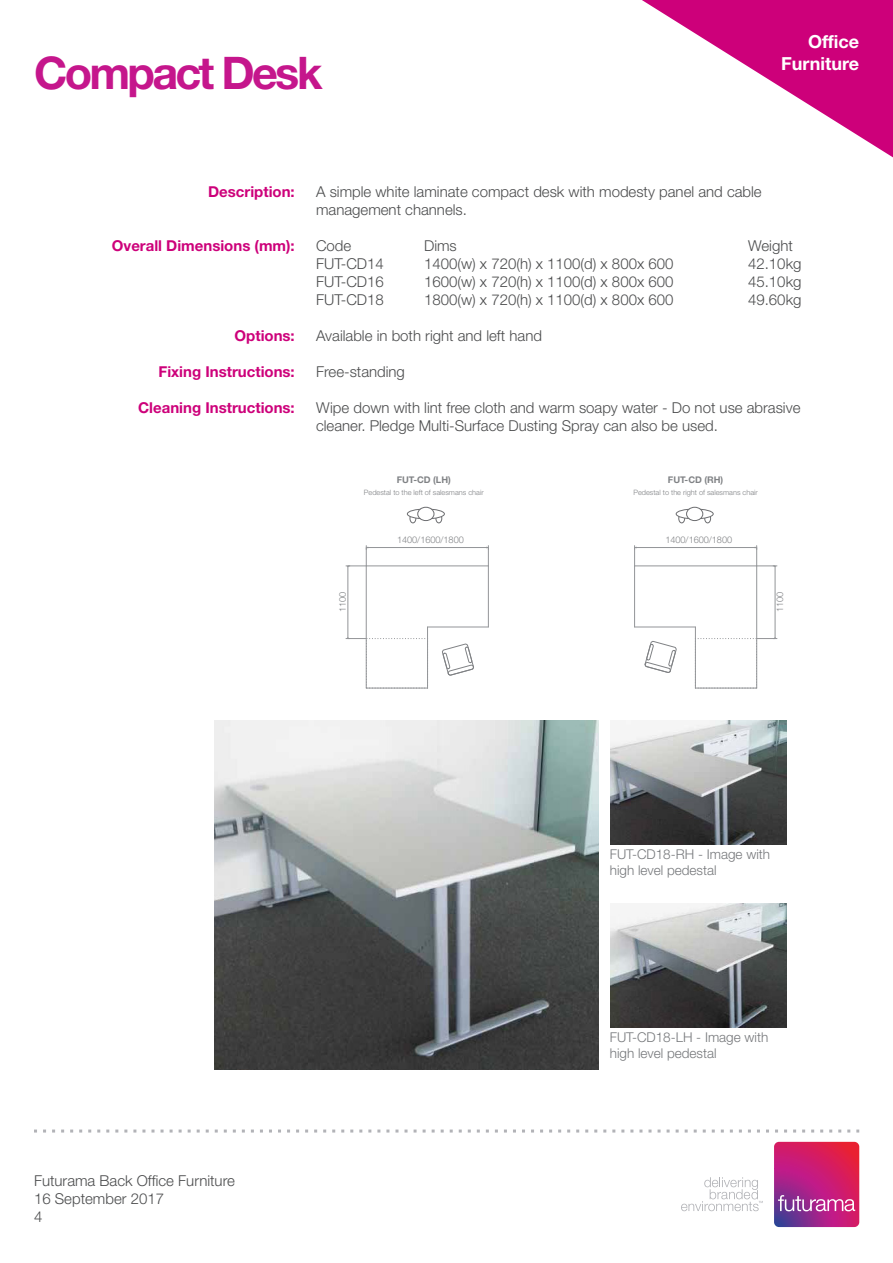
<style>
.page{position:relative;width:893px;height:1263px;background:#fff}
.page>*{position:absolute;margin:0;border:0;box-sizing:border-box;transform-origin:0 0}
.Header_Pink{font:700 45px "Helvetica Neue";letter-spacing:-.06em;color:#c5168c}
.t1{font:700 18px "Helvetica Neue";color:#fff}
.Body_Grey{font:300 15px/18px "Helvetica Neue";color:#4b4c4d}
.Body_Pink{font:700 15px "Helvetica Neue";color:#cd007a}
.Spec_Light{font:300 13.5px/16.2px "Helvetica Neue";color:#76787b}
.t2{font:300 9.15px "Helvetica Neue";letter-spacing:-.005em;color:#808285}
.t3{font:700 9.15px "Helvetica Neue";color:#808285}
.t4{font:300 7.35px "Helvetica Neue";color:#808285}
</style>
<div class="page">
<svg style="left:774px;top:1142px;width:85px;height:85px;background:#be2b7a"></svg>
<svg style="left:681px;top:1177px;width:82px;height:34px"></svg>
<svg style="left:34px;top:1129px;width:825px;height:3px"></svg>
<img style="left:610px;top:721px;width:177px;height:123px">
<img style="left:610px;top:904px;width:177px;height:123px">
<img style="left:214px;top:721px;width:385px;height:349px">
<div style="left:678px;top:514px;width:7px;height:9px;border:1px solid #6c6d70;border-radius:50%"></div>
<div style="left:704px;top:514px;width:7px;height:9px;border:1px solid #6c6d70;border-radius:50%"></div>
<svg style="left:676px;top:509px;width:37px;height:10px"></svg>
<div style="left:676px;top:509px;width:37px;height:10px;border:1px solid #6c6d70;border-radius:50%"></div>
<div style="left:686px;top:507px;width:17px;height:14px;background:#fff;border-radius:50%"></div>
<div style="left:686px;top:507px;width:17px;height:14px;border:1px solid #6c6d70;border-radius:50%"></div>
<div style="left:410px;top:514px;width:6px;height:9px;border:1px solid #6c6d70;border-radius:50%"></div>
<div style="left:436px;top:514px;width:6px;height:9px;border:1px solid #6c6d70;border-radius:50%"></div>
<svg style="left:407px;top:509px;width:37px;height:10px"></svg>
<div style="left:407px;top:509px;width:38px;height:10px;border:1px solid #6c6d70;border-radius:50%"></div>
<div style="left:418px;top:507px;width:16px;height:14px;background:#fff;border-radius:50%"></div>
<div style="left:417px;top:507px;width:17px;height:14px;border:1px solid #6c6d70;border-radius:50%"></div>
<div style="left:366px;top:638px;width:62px;height:50px;border:1px dashed #939598"></div>
<hr style="left:366px;top:566px;width:1px;height:122px;background:#939598">
<hr style="left:366px;top:688px;width:62px;height:1px;background:#939598">
<hr style="left:427px;top:627px;width:1px;height:61px;background:#939598">
<hr style="left:427px;top:627px;width:61px;height:1px;background:#939598">
<hr style="left:488px;top:566px;width:1px;height:61px;background:#939598">
<hr style="left:366px;top:566px;width:122px;height:1px;background:#939598">
<div style="left:695px;top:638px;width:62px;height:50px;border:1px dashed #939598"></div>
<hr style="left:756px;top:566px;width:1px;height:122px;background:#939598">
<hr style="left:695px;top:688px;width:62px;height:1px;background:#939598">
<hr style="left:695px;top:627px;width:1px;height:61px;background:#939598">
<hr style="left:635px;top:627px;width:60px;height:1px;background:#939598">
<hr style="left:634px;top:566px;width:1px;height:61px;background:#939598">
<hr style="left:635px;top:566px;width:121px;height:1px;background:#939598">
<svg style="left:442px;top:644px;width:32px;height:31px"></svg>
<svg style="left:645px;top:641px;width:31px;height:32px"></svg>
<div style="left:366px;top:547px;width:122px;height:19px;border:1px solid #939598"></div>
<div style="left:634px;top:547px;width:123px;height:19px;border:1px solid #939598"></div>
<svg style="left:642px;top:0;width:251px;height:157px"></svg>
<p class="Header_Pink" style="left:34px;top:45px;width:290px">Compact Desk</p>
<p class="t1" style="left:808px;top:31px;width:52px">Office</p>
<p class="t1" style="left:781px;top:52px;width:80px">Furniture</p>
<p class="Body_Pink" style="left:208px;top:183px;width:88px">Description:</p>
<p class="Body_Pink" style="left:112px;top:237px;width:184px">Overall Dimensions (mm):</p>
<p class="Body_Pink" style="left:235px;top:327px;width:62px">Options:</p>
<p class="Body_Pink" style="left:158px;top:363px;width:138px">Fixing Instructions:</p>
<p class="Body_Pink" style="left:138px;top:399px;width:158px">Cleaning Instructions:</p>
<p class="Body_Grey" style="left:316px;top:183px;width:447px">A simple white laminate compact desk with modesty panel and cable management channels.</p>
<p class="Body_Grey" style="left:316px;top:237px;width:37px">Code</p>
<p class="Body_Grey" style="left:424px;top:237px;width:34px">Dims</p>
<p class="Body_Grey" style="left:748px;top:237px;width:46px">Weight</p>
<p class="Body_Grey" style="left:316px;top:255px;width:69px">FUT-CD14</p>
<p class="Body_Grey" style="left:424px;top:255px;width:251px">1400(w) x 720(h) x 1100(d) x 800x 600</p>
<p class="Body_Grey" style="left:748px;top:255px;width:55px">42.10kg</p>
<p class="Body_Grey" style="left:316px;top:273px;width:69px">FUT-CD16</p>
<p class="Body_Grey" style="left:424px;top:273px;width:251px">1600(w) x 720(h) x 1100(d) x 800x 600</p>
<p class="Body_Grey" style="left:748px;top:273px;width:55px">45.10kg</p>
<p class="Body_Grey" style="left:316px;top:291px;width:69px">FUT-CD18</p>
<p class="Body_Grey" style="left:424px;top:291px;width:251px">1800(w) x 720(h) x 1100(d) x 800x 600</p>
<p class="Body_Grey" style="left:748px;top:291px;width:55px">49.60kg</p>
<p class="Body_Grey" style="left:316px;top:327px;width:227px">Available in both right and left hand</p>
<p class="Body_Grey" style="left:316px;top:363px;width:90px">Free-standing</p>
<p class="Body_Grey" style="left:316px;top:399px;width:486px">Wipe down with lint free cloth and warm soapy water - Do not use abrasive cleaner. Pledge Multi-Surface Dusting Spray can also be used.</p>
<p class="t3" style="left:397px;top:474px;width:56px">FUT-CD (LH)</p>
<p class="t4" style="left:364px;top:488px;width:121px">Pedestal to the left of salesmans chair</p>
<p class="t3" style="left:668px;top:474px;width:57px">FUT-CD (RH)</p>
<p class="t4" style="left:633px;top:488px;width:126px">Pedestal to the right of salesmans chair</p>
<p class="t2" style="left:397px;top:535px;width:68px">1400/1600/1800</p>
<p class="t2" style="left:665px;top:535px;width:68px">1400/1600/1800</p>
<p class="t2" style="left:337px;top:612px;width:22px;rotate:-90deg">1100</p>
<p class="t2" style="left:774px;top:612px;width:22px;rotate:-90deg">1100</p>
<p class="Body_Grey" style="left:34px;top:1172px;width:202px">Futurama Back Office Furniture</p>
<p class="Body_Grey" style="left:34px;top:1190px;width:132px">16 September 2017</p>
<p class="Body_Grey" style="left:34px;top:1208px;width:10px">4</p>
<p class="Spec_Light" style="left:610px;top:845px;width:162px">FUT-CD18-RH - Image with high level pedestal</p>
<p class="Spec_Light" style="left:610px;top:1028px;width:160px">FUT-CD18-LH - Image with high level pedestal</p>
</div>
